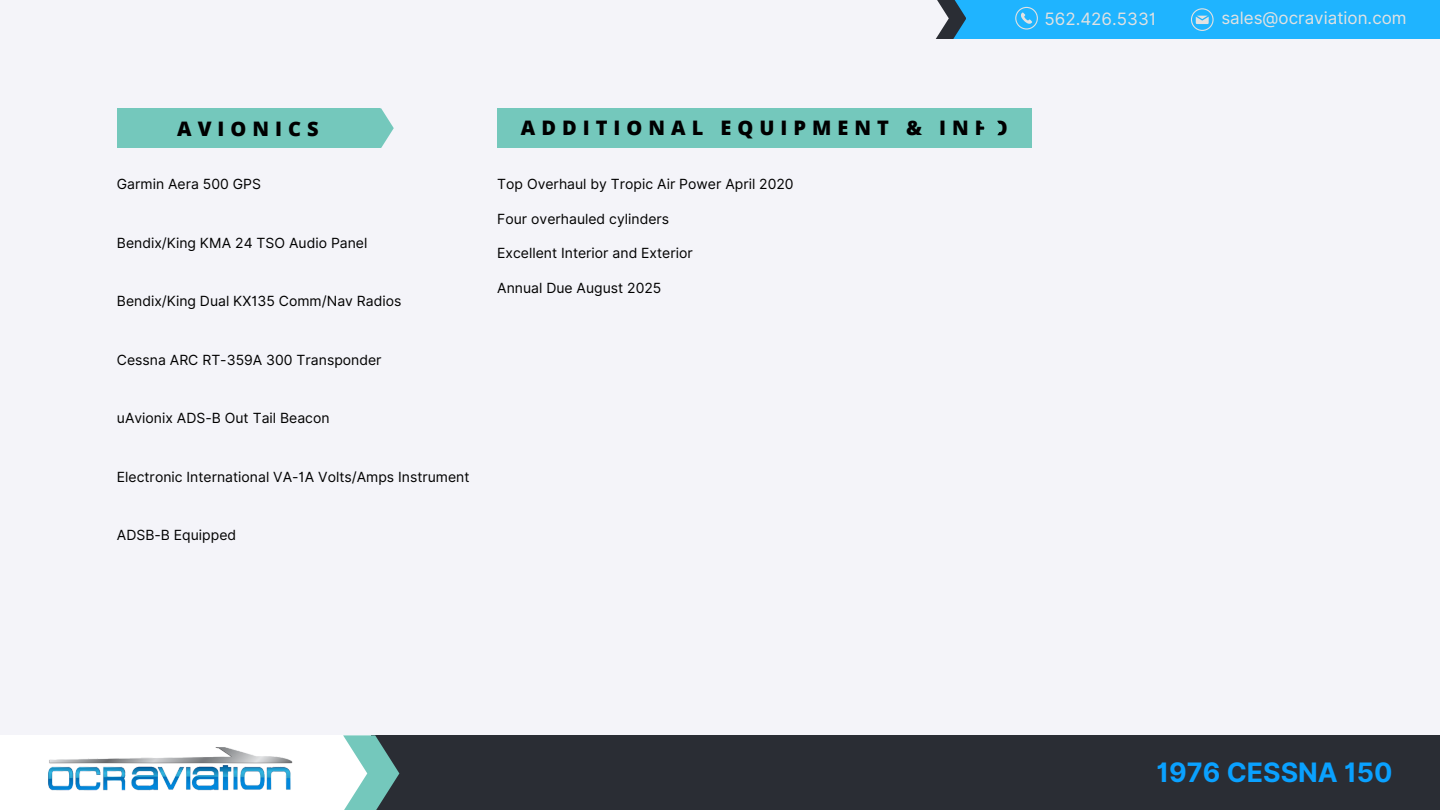
<style>
.page{position:relative;width:1440px;height:810px;background:#f4f4f9}
.page>*{position:absolute;margin:0;border:0;box-sizing:border-box;transform-origin:0 0}
.t1{font:700 26.8px "Inter";color:#0aa1ff}
.t2{font:800 20px "Open Sans";letter-spacing:.3em;color:#000}
.t3{font:17px "Inter";color:#e2e2e2}
.t4{font:14px "Inter";color:#000}
</style>
<div class="page">
<div style="left:953px;top:0;width:487px;height:39px;background:#1fb4ff"></div>
<svg style="left:1015px;top:7px;width:23px;height:22px"></svg>
<svg style="left:1191px;top:8px;width:22px;height:23px"></svg>
<div style="left:0;top:735px;width:994px;height:75px;background:#fff"></div>
<div style="left:372px;top:735px;width:1068px;height:75px;background:#2a2d34"></div>
<img style="left:48px;top:747px;width:245px;height:44px">
<svg style="left:343px;top:735px;width:56px;height:75px"></svg>
<div style="left:117px;top:108px;width:262px;height:40px;background:#74c8bc"></div>
<div style="left:497px;top:108px;width:534px;height:40px;background:#74c8bc"></div>
<svg style="left:379px;top:108px;width:15px;height:40px"></svg>
<svg style="left:936px;top:0;width:30px;height:39px"></svg>
<p class="t2" style="left:177px;top:115px;width:143px">AVIONICS</p>
<h3 class="t2" style="left:521px;top:114px;width:488px">ADDITIONAL EQUIPMENT &amp; INFO</h3>
<h2 class="t4" style="left:117px;top:176px;width:146px">Garmin Aera 500 GPS</h2>
<p class="t4" style="left:117px;top:234px;width:252px">Bendix/King KMA 24 TSO Audio Panel</p>
<p class="t4" style="left:117px;top:293px;width:286px">Bendix/King Dual KX135 Comm/Nav Radios</p>
<p class="t4" style="left:117px;top:351px;width:266px">Cessna ARC RT-359A 300 Transponder</p>
<p class="t4" style="left:117px;top:410px;width:214px">uAvionix ADS-B Out Tail Beacon</p>
<p class="t4" style="left:117px;top:468px;width:354px">Electronic International VA-1A Volts/Amps Instrument</p>
<p class="t4" style="left:117px;top:527px;width:121px">ADSB-B Equipped</p>
<p class="t4" style="left:497px;top:176px;width:298px">Top Overhaul by Tropic Air Power April 2020</p>
<h2 class="t4" style="left:497px;top:210px;width:173px">Four overhauled cylinders</h2>
<p class="t4" style="left:497px;top:245px;width:197px">Excellent Interior and Exterior</p>
<p class="t4" style="left:497px;top:279px;width:166px">Annual Due August 2025</p>
<p class="t3" style="left:1045px;top:9px;width:113px">562.426.5331</p>
<h3 class="t3" style="left:1221px;top:8px;width:187px">sales@ocraviation.com</h3>
<p class="t1" style="left:1157px;top:757px;width:237px">1976 CESSNA 150</p>
</div>
